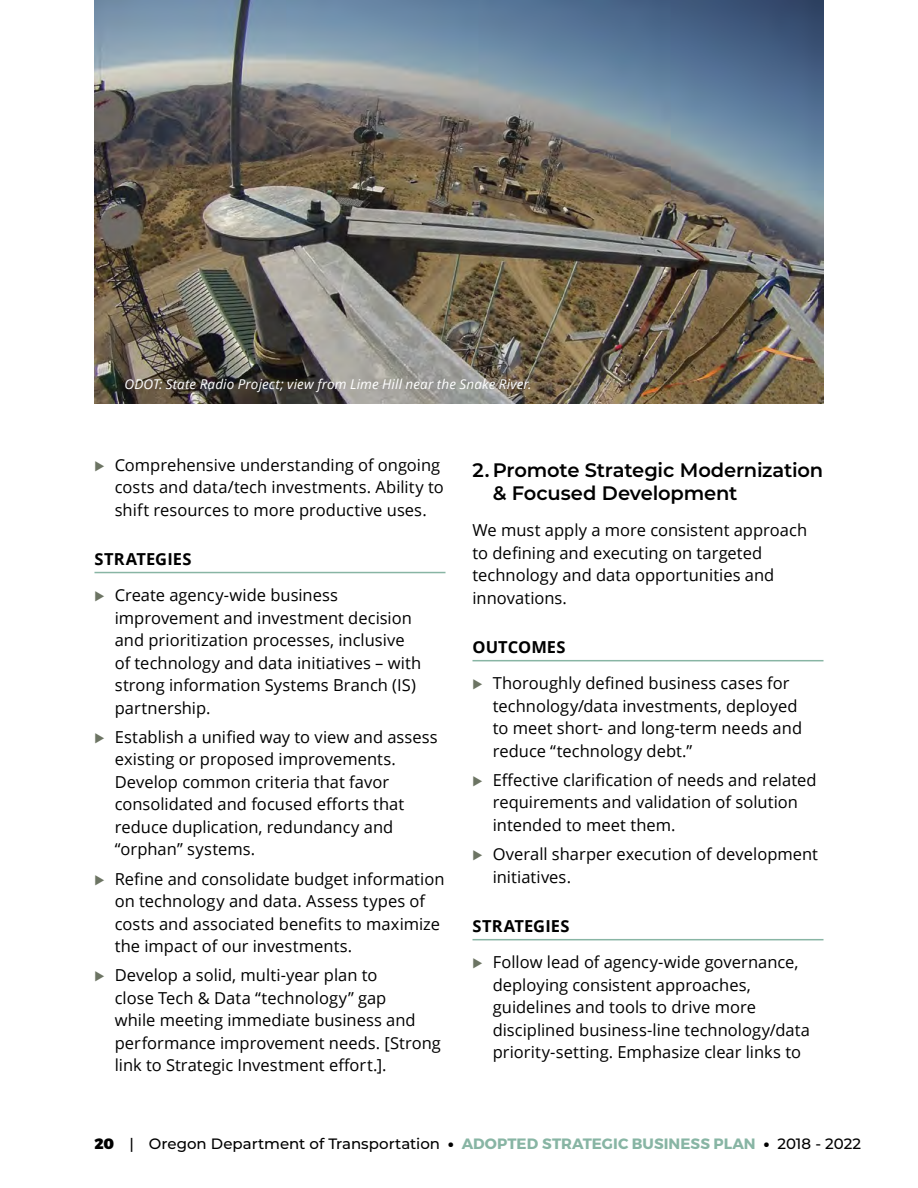
<style>
.page{position:relative;width:918px;height:1188px;background:#fff}
.page>*{position:absolute;margin:0;border:0;box-sizing:border-box;transform-origin:0 0}
.t1{font:600 19.5px/23.4px "Montserrat";letter-spacing:-.01em;color:#000}
.t2{font:16.5px/22.5px "Open Sans";color:#000}
.t3{font:500 15px "Montserrat";color:#000}
.t4{font:italic 13.5px "Open Sans";letter-spacing:.01em;color:#fff}
.s1{font-family:"Proxima Nova";font-weight:300;color:#6c7463}
.s2{font-weight:700}
.s3{font-weight:900}
.s4{font-weight:700;color:#88b5a4}
</style>
<div class="page">
<hr style="left:94px;top:572px;width:352px;height:1px;background:#88b5a4">
<hr style="left:472px;top:660px;width:352px;height:1px;background:#88b5a4">
<hr style="left:472px;top:939px;width:352px;height:1px;background:#88b5a4">
<img style="left:94px;top:0;width:729px;height:404px">
<p class="t4" style="left:125px;top:375px;width:409px">ODOT: State Radio Project; view from Lime Hill near the Snake River.</p>
<p class="t2" style="left:115px;top:453px;width:331px;text-indent:-20px"><span class="s1">⊲</span> Comprehensive understanding of ongoing costs and data/tech investments. Ability to shift resources to more productive uses.</p>
<p class="t2" style="left:94px;top:541px;width:245px;line-height:36px"><span class="s2">STRATEGIES<br></span><span class="s1">⊲</span> Create agency-wide business</p>
<p class="t2" style="left:115px;top:606px;width:308px">improvement and investment decision and prioritization processes, inclusive of technology and data initiatives – with strong information Systems Branch (IS) partnership.</p>
<p class="t2" style="left:115px;top:725px;width:325px;text-indent:-20px"><span class="s1">⊲</span> Establish a unified way to view and assess existing or proposed improvements.<br>Develop common criteria that favor consolidated and focused efforts that reduce duplication, redundancy and “orphan” systems.</p>
<p class="t2" style="left:115px;top:867px;width:331px;text-indent:-20px"><span class="s1">⊲</span> Refine and consolidate budget information on technology and data. Assess types of costs and associated benefits to maximize the impact of our investments.</p>
<p class="t2" style="left:115px;top:964px;width:328px;text-indent:-20px"><span class="s1">⊲</span> Develop a solid, multi-year plan to<br>close Tech &amp; Data “technology” gap<br>while meeting immediate business and performance improvement needs. [Strong link to Strategic Investment effort.].</p>
<p class="t1" style="left:493px;top:457px;width:332px;text-indent:-20px">2. Promote Strategic Modernization &amp; Focused Development</p>
<p class="t2" style="left:472px;top:519px;width:336px">We must apply a more consistent approach to defining and executing on targeted technology and data opportunities and innovations.</p>
<p class="t2" style="left:472px;top:629px;width:319px;line-height:36px"><span class="s2">OUTCOMES<br></span><span class="s1">⊲</span> Thoroughly defined business cases for</p>
<p class="t2" style="left:493px;top:694px;width:311px">technology/data investments, deployed to meet short- and long-term needs and reduce “technology debt.”</p>
<p class="t2" style="left:493px;top:768px;width:325px;text-indent:-20px"><span class="s1">⊲</span> Effective clarification of needs and related requirements and validation of solution intended to meet them.</p>
<p class="t2" style="left:493px;top:843px;width:327px;text-indent:-20px"><span class="s1">⊲</span> Overall sharper execution of development initiatives.</p>
<p class="t2" style="left:472px;top:908px;width:328px;line-height:36px"><span class="s2">STRATEGIES<br></span><span class="s1">⊲</span> Follow lead of agency-wide governance,</p>
<p class="t2" style="left:493px;top:973px;width:319px">deploying consistent approaches, guidelines and tools to drive more disciplined business-line technology/data priority-setting. Emphasize clear links to</p>
<p class="t3" style="left:94px;top:1133px;width:768px"><span class="s3">20</span> | Oregon Department of Transportation <span class="s3">•</span> <span class="s4">ADOPTED STRATEGIC BUSINESS PLAN</span> <span class="s3">•</span> 2018 - 2022</p>
</div>
